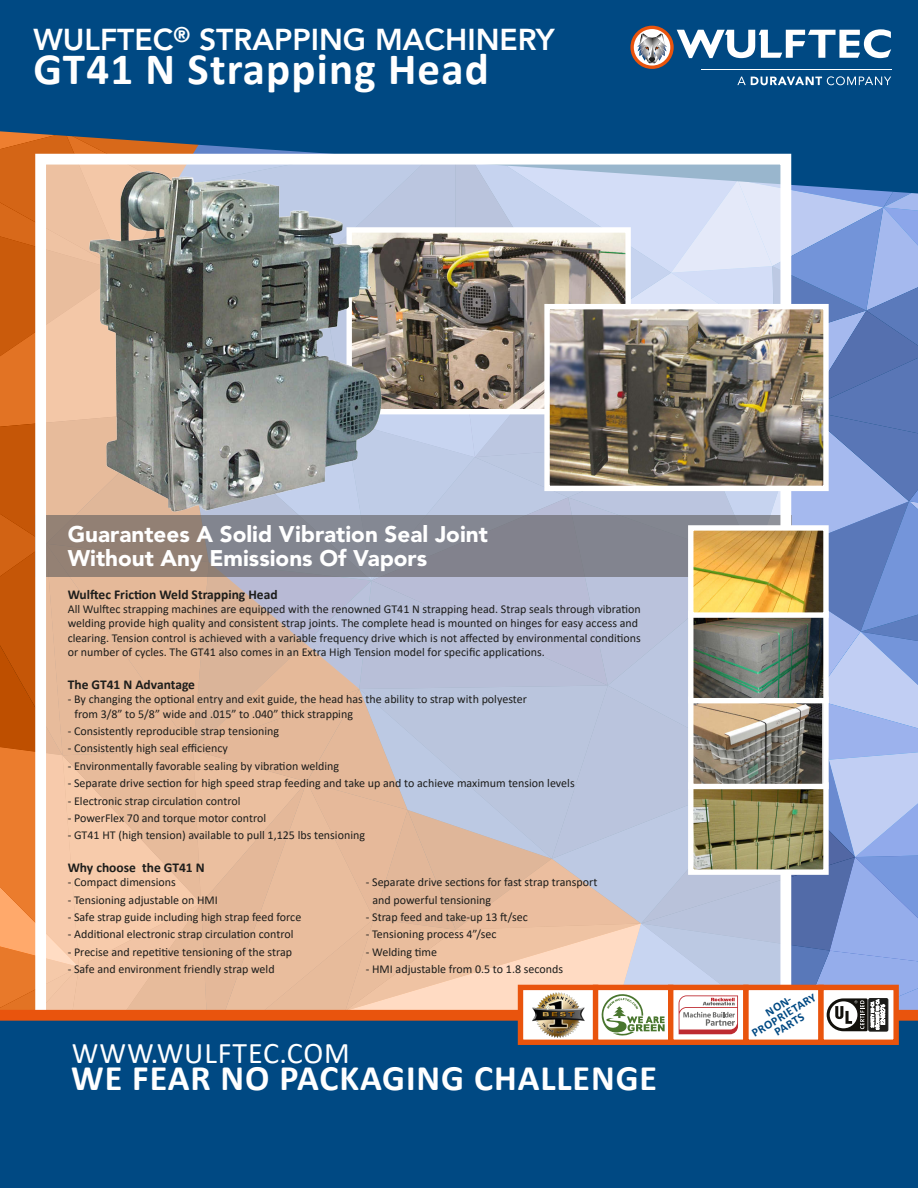
<style>
.page{position:relative;width:918px;height:1188px;background:#fff}
.page>*{position:absolute;margin:0;border:0;box-sizing:border-box;transform-origin:0 0}
.wulftecMachineTitle{font:700 45px "Calibri";letter-spacing:.025em;color:#fff}
.challenge{font:700 36px "Calibri";letter-spacing:.025em;color:#fff}
.wulftecTitle{font:800 30px "Avenir LT Std";color:#fff}
.websiteAddress{font:30px "Calibri";letter-spacing:.03em;color:#fff}
.Technical_Title{font:900 22.5px/24px "Avenir LT Std";color:#fff}
.featureSubtitle{font:700 13.5px "Calibri";color:#1d1d1b}
.featureDescription{font:12px/14.4px "Calibri";color:#1d1d1b}
.nonProprietaryParts{font:700 12px "Calibri";color:#004983}
</style>
<div class="page">
<img style="left:0;top:0;width:918px;height:1188px">
<div style="left:818px;top:985px;width:81px;height:60px;border:5px solid #e9540d"></div>
<p class="wulftecTitle" style="left:33px;top:21px;width:523px">WULFTEC<sup>®</sup> STRAPPING MACHINERY</p>
<p class="wulftecMachineTitle" style="left:33px;top:37px;width:457px">GT41 N Strapping Head</p>
<p class="Technical_Title" style="left:68px;top:522px;width:422px">Guarantees A Solid Vibration Seal Joint<br>Without Any Emissions Of Vapors</p>
<p class="featureSubtitle" style="left:68px;top:585px;width:211px">Wulftec Friction Weld Strapping Head</p>
<p class="featureDescription" style="left:68px;top:602px;width:575px">All Wulftec strapping machines are equipped with the renowned GT41 N strapping head. Strap seals through vibration welding provide high quality and consistent strap joints. The complete head is mounted on hinges for easy access and clearing. Tension control is achieved with a variable frequency drive which is not affected by environmental conditions or number of cycles. The GT41 also comes in an Extra High Tension model for specific applications.</p>
<p class="featureSubtitle" style="left:68px;top:675px;width:129px">The GT41 N Advantage</p>
<p class="featureDescription" style="left:74px;top:692px;width:454px;text-indent:-7px">- By changing the optional entry and exit guide, the head has the ability to strap with polyester from 3/8” to 5/8” wide and .015” to .040” thick strapping</p>
<p class="featureDescription" style="left:68px;top:724px;width:213px">- Consistently reproducible strap tensioning</p>
<p class="featureDescription" style="left:68px;top:741px;width:162px">- Consistently high seal efficiency</p>
<p class="featureDescription" style="left:68px;top:758px;width:273px">- Environmentally favorable sealing by vibration welding</p>
<p class="featureDescription" style="left:68px;top:776px;width:508px">- Separate drive section for high speed strap feeding and take up and to achieve maximum tension levels</p>
<p class="featureDescription" style="left:68px;top:793px;width:174px">- Electronic strap circulation control</p>
<p class="featureDescription" style="left:68px;top:810px;width:200px">- PowerFlex 70 and torque motor control</p>
<p class="featureDescription" style="left:68px;top:828px;width:299px">- GT41 HT (high tension) available to pull 1,125 lbs tensioning</p>
<p class="featureSubtitle" style="left:68px;top:858px;width:139px">Why choose the GT41 N</p>
<p class="featureDescription" style="left:68px;top:875px;width:110px">- Compact dimensions</p>
<p class="featureDescription" style="left:68px;top:892px;width:152px">- Tensioning adjustable on HMI</p>
<p class="featureDescription" style="left:68px;top:910px;width:235px">- Safe strap guide including high strap feed force</p>
<p class="featureDescription" style="left:68px;top:927px;width:227px">- Additional electronic strap circulation control</p>
<p class="featureDescription" style="left:68px;top:944px;width:226px">- Precise and repetitive tensioning of the strap</p>
<p class="featureDescription" style="left:68px;top:962px;width:208px">- Safe and environment friendly strap weld</p>
<p class="featureDescription" style="left:373px;top:873px;width:226px;line-height:17.2px;text-indent:-7px">- Separate drive sections for fast strap transport and powerful tensioning</p>
<p class="featureDescription" style="left:366px;top:909px;width:164px">- Strap feed and take-up 13 ft/sec</p>
<p class="featureDescription" style="left:366px;top:927px;width:132px">- Tensioning process 4”/sec</p>
<p class="featureDescription" style="left:366px;top:944px;width:73px">- Welding time</p>
<p class="featureDescription" style="left:366px;top:962px;width:199px">- HMI adjustable from 0.5 to 1.8 seconds</p>
<p class="websiteAddress" style="left:72px;top:1032px;width:279px">WWW.WULFTEC.COM</p>
<p class="challenge" style="left:71px;top:1053px;width:587px">WE FEAR NO PACKAGING CHALLENGE</p>
<p class="nonProprietaryParts" style="left:749px;top:1027px;width:75px;rotate:-32deg">PROPRIETARY</p>
<p class="nonProprietaryParts" style="left:762px;top:1006px;width:30px;rotate:-32deg">NON-</p>
<p class="nonProprietaryParts" style="left:771px;top:1026px;width:34px;rotate:-32deg">PARTS</p>
</div>
